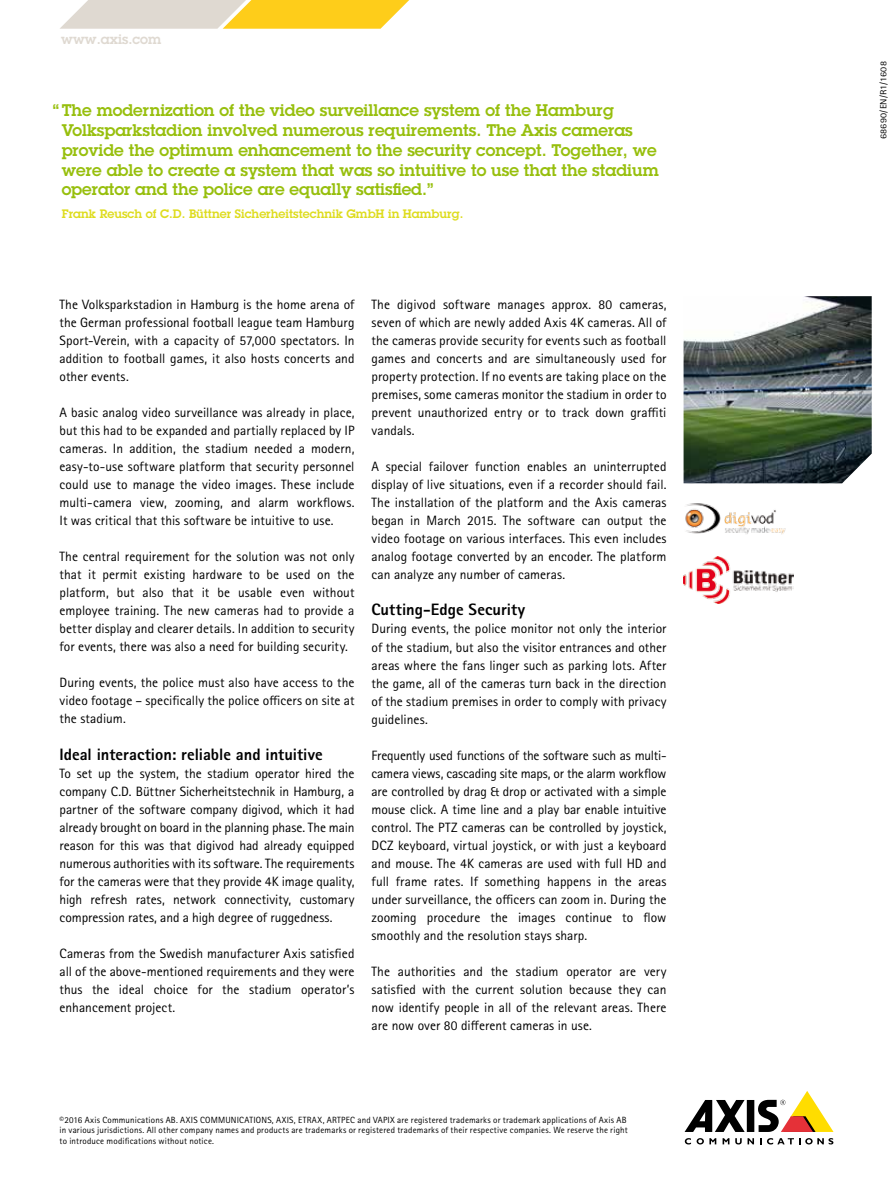
<style>
.page{position:relative;width:893px;height:1191px;background:#fff}
.page>*{position:absolute;margin:0;border:0;box-sizing:border-box;transform-origin:0 0}
.t1{font:600 16.5px/19.8px "Lubalin Graph ECG";color:#97bf0d}
.t2{font:800 16.5px "Rotis Sans Serif Pro";color:#000}
.t3{font:13.5px/18px "Rotis Sans Serif Pro";letter-spacing:.005em;color:#000;text-align:justify}
.t4{font:600 13.5px "Lubalin Graph ECG";color:#dfd9d1}
.t5{font:600 12px "Lubalin Graph ECG";color:#dedc1e}
.t6{font:9px/10.8px "Rotis Sans Serif Pro";letter-spacing:.02em;color:#000}
.t7{font:9px "Rotis Sans Serif Pro";letter-spacing:.02em;color:#000;scale:1.12 1}
</style>
<div class="page">
<div style="left:747px;top:1100px;width:7px;height:32px;background:#000"></div>
<svg style="left:685px;top:1100px;width:60px;height:32px"></svg>
<svg style="left:758px;top:1091px;width:75px;height:41px"></svg>
<svg style="left:685px;top:1138px;width:6px;height:6px"></svg>
<svg style="left:697px;top:1138px;width:19px;height:6px"></svg>
<svg style="left:723px;top:1138px;width:6px;height:6px"></svg>
<svg style="left:735px;top:1138px;width:19px;height:6px"></svg>
<svg style="left:760px;top:1138px;width:73px;height:6px"></svg>
<svg style="left:60px;top:0;width:349px;height:29px;background:#f0d783"></svg>
<img style="left:684px;top:296px;width:188px;height:187px">
<img style="left:685px;top:503px;width:101px;height:32px">
<img style="left:684px;top:556px;width:110px;height:47px">
<p class="t4" style="left:61px;top:30px;width:102px">www.axis.com</p>
<p class="t1" style="left:62px;top:101px;width:599px;text-indent:-9px">“ The modernization of the video surveillance system of the Hamburg Volksparkstadion involved numerous requirements. The Axis cameras provide the optimum enhancement to the security concept. Together, we were able to create a system that was so intuitive to use that the stadium operator and the police are equally satisfied.”</p>
<p class="t5" style="left:62px;top:206px;width:403px">Frank Reusch of C.D. Büttner Sicherheitstechnik GmbH in Hamburg.</p>
<p class="t3" style="left:60px;top:296px;width:297px">The Volksparkstadion in Hamburg is the home arena of the German professional football league team Hamburg Sport-Verein, with a capacity of 57,000 spectators. In addition to football games, it also hosts concerts and other events.</p>
<p class="t3" style="left:60px;top:404px;width:297px">A basic analog video surveillance was already in place, but this had to be expanded and partially replaced by IP cameras. In addition, the stadium needed a modern, easy-to-use software platform that security personnel could use to manage the video images. These include multi-camera view, zooming, and alarm workflows.<br>It was critical that this software be intuitive to use.</p>
<p class="t3" style="left:60px;top:548px;width:297px">The central requirement for the solution was not only that it permit existing hardware to be used on the platform, but also that it be usable even without employee training. The new cameras had to provide a better display and clearer details. In addition to security for events, there was also a need for building security.</p>
<p class="t3" style="left:60px;top:674px;width:296px">During events, the police must also have access to the video footage – specifically the police officers on site at the stadium.</p>
<p class="t2" style="left:60px;top:743px;width:265px">Ideal interaction: reliable and intuitive</p>
<p class="t3" style="left:60px;top:764px;width:297px">To set up the system, the stadium operator hired the company C.D. Büttner Sicherheitstechnik in Hamburg, a partner of the software company digivod, which it had already brought on board in the planning phase. The main reason for this was that digivod had already equipped numerous authorities with its software. The requirements for the cameras were that they provide 4K image quality, high refresh rates, network connectivity, customary compression rates, and a high degree of ruggedness.</p>
<p class="t3" style="left:60px;top:944px;width:296px">Cameras from the Swedish manufacturer Axis satisfied all of the above-mentioned requirements and they were thus the ideal choice for the stadium operator’s enhancement project.</p>
<p class="t3" style="left:372px;top:296px;width:297px">The digivod software manages approx. 80 cameras, seven of which are newly added Axis 4K cameras. All of the cameras provide security for events such as football games and concerts and are simultaneously used for property protection. If no events are taking place on the premises, some cameras monitor the stadium in order to prevent unauthorized entry or to track down graffiti vandals.</p>
<p class="t3" style="left:372px;top:458px;width:297px">A special failover function enables an uninterrupted display of live situations, even if a recorder should fail.<br>The installation of the platform and the Axis cameras began in March 2015. The software can output the video footage on various interfaces. This even includes analog footage converted by an encoder. The platform can analyze any number of cameras.</p>
<p class="t2" style="left:372px;top:599px;width:155px">Cutting-Edge Security</p>
<p class="t3" style="left:372px;top:620px;width:296px">During events, the police monitor not only the interior of the stadium, but also the visitor entrances and other areas where the fans linger such as parking lots. After the game, all of the cameras turn back in the direction of the stadium premises in order to comply with privacy guidelines.</p>
<p class="t3" style="left:372px;top:746px;width:297px">Frequently used functions of the software such as multi&shy;camera views, cascading site maps, or the alarm workflow are controlled by drag &amp; drop or activated with a simple mouse click. A time line and a play bar enable intuitive control. The PTZ cameras can be controlled by joystick, DCZ keyboard, virtual joystick, or with just a keyboard and mouse. The 4K cameras are used with full HD and full frame rates. If something happens in the areas under surveillance, the officers can zoom in. During the zooming procedure the images continue to flow smoothly and the resolution stays sharp.</p>
<p class="t3" style="left:372px;top:962px;width:297px">The authorities and the stadium operator are very satisfied with the current solution because they can now identify people in all of the relevant areas. There are now over 80 different cameras in use.</p>
<p class="t6" style="left:60px;top:1114px;width:570px">©2016 Axis Communications AB. AXIS COMMUNICATIONS, AXIS, ETRAX, ARTPEC and VAPIX are registered trademarks or trademark applications of Axis AB in various jurisdictions. All other company names and products are trademarks or registered trademarks of their respective companies. We reserve the right to introduce modifications without notice.</p>
<p class="t7" style="left:878px;top:139px;width:71px;rotate:-90deg">68690/EN/R1/1608</p>
</div>
